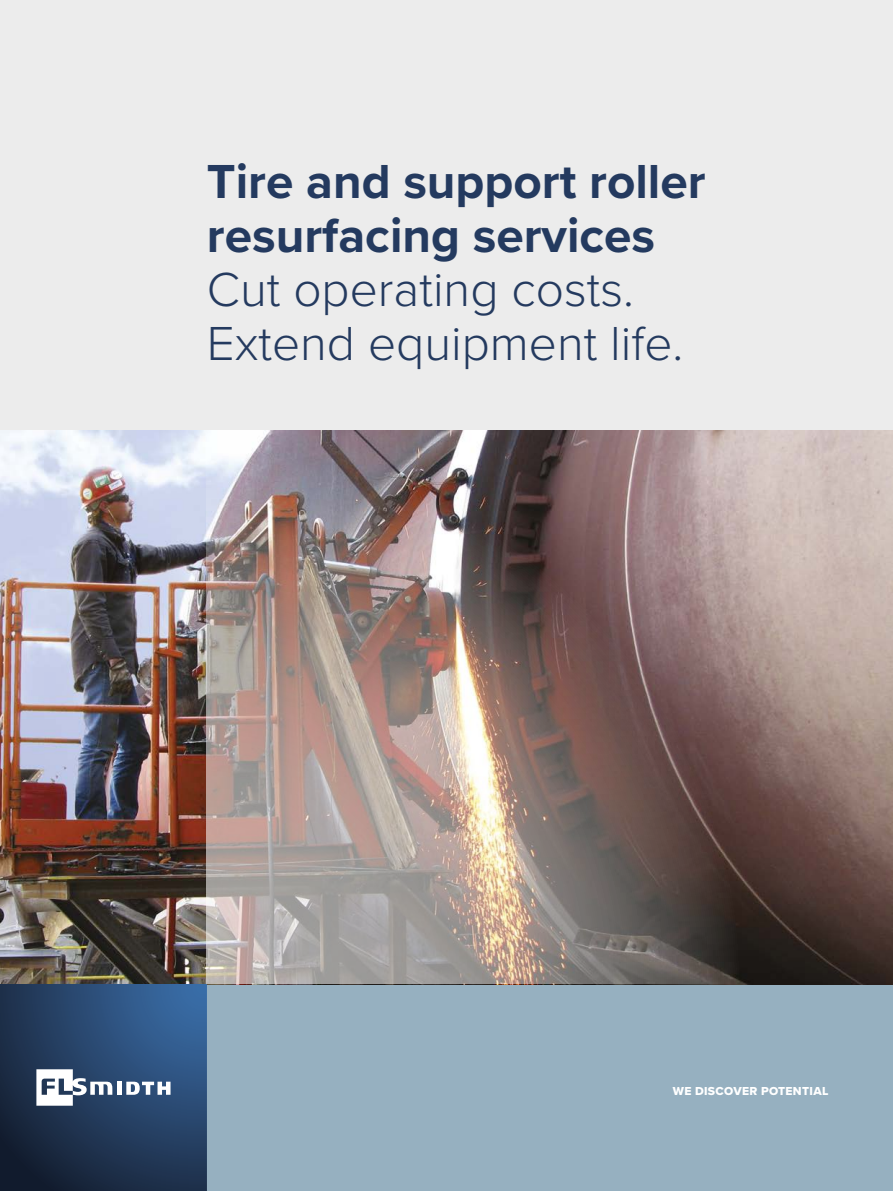
<style>
.page{position:relative;width:893px;height:1191px;background:#fff}
.page>*{position:absolute;margin:0;border:0;box-sizing:border-box;transform-origin:0 0}
.Front_page_headline{font:700 49.5px/54px "Proxima Nova";color:#243a5f}
.Front_page_headline-2{font:300 49.5px "Proxima Nova";color:#243a5f}
.We_discover_potentia{font:12px "Proxima Nova Extrabld";letter-spacing:.025em;color:#fff}
</style>
<div class="page">
<div style="left:0;top:0;width:893px;height:431px;background:#ececec"></div>
<div style="left:0;top:984px;width:893px;height:207px;background:#96b0c0"></div>
<img style="left:0;top:431px;width:893px;height:553px">
<svg style="left:0;top:984px;width:207px;height:207px;background:#243f61"></svg>
<div style="left:117px;top:1081px;width:5px;height:13px;background:#fff"></div>
<svg style="left:126px;top:1081px;width:45px;height:13px"></svg>
<svg style="left:36px;top:1069px;width:76px;height:36px;background:#94a1b2"></svg>
<img style="left:206px;top:451px;width:532px;height:532px">
<p class="Front_page_headline" style="left:207px;top:153px;width:500px">Tire and support roller resurfacing services</p>
<p class="Front_page_headline-2" style="left:207px;top:253px;width:429px">Cut operating costs.</p>
<p class="Front_page_headline-2" style="left:207px;top:307px;width:478px">Extend equipment life.</p>
<p class="We_discover_potentia" style="left:673px;top:1082px;width:157px">WE DISCOVER POTENTIAL</p>
</div>
